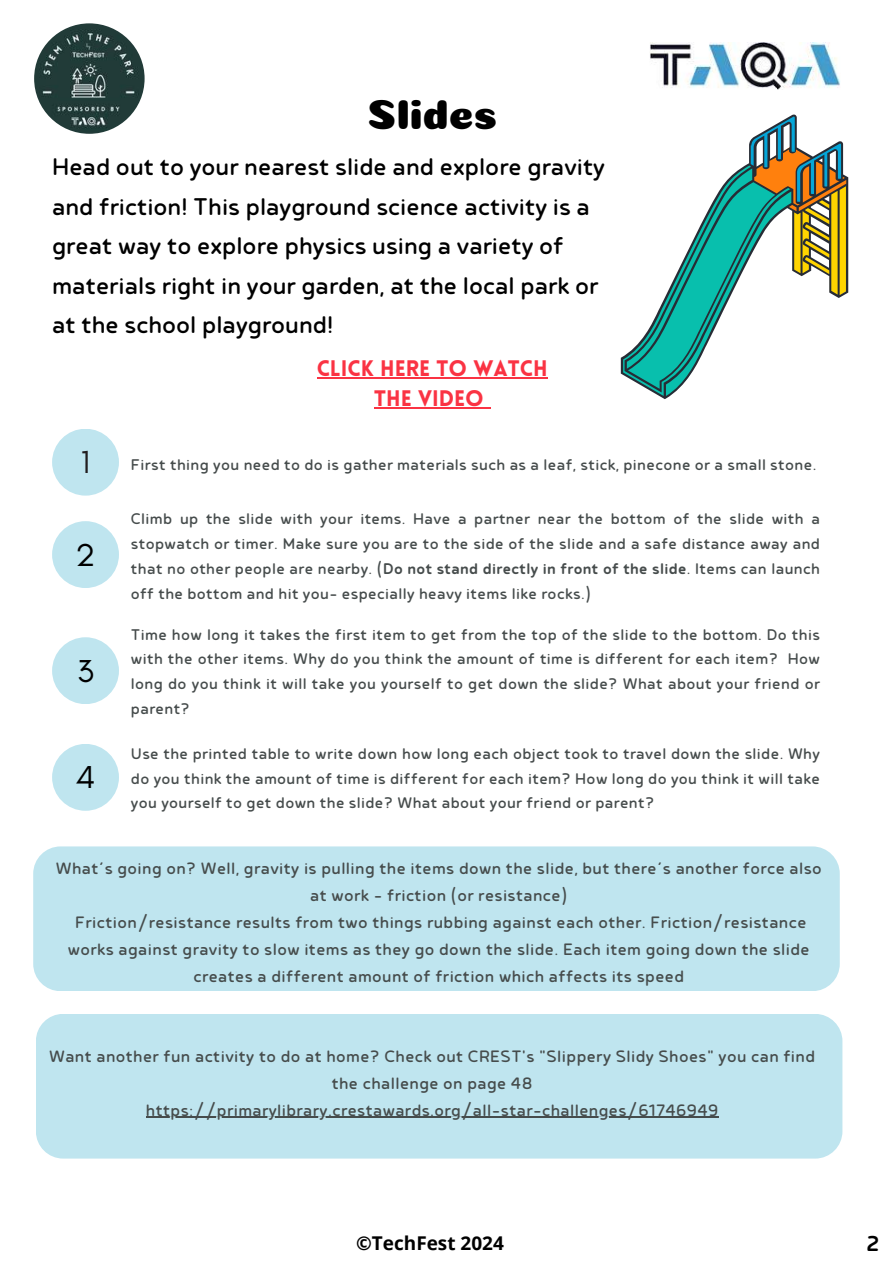
<style>
.page{position:relative;width:894px;height:1264px;background:#fff}
.page>*{position:absolute;margin:0;border:0;box-sizing:border-box;transform-origin:0 0}
.t1{font:42px "Coiny";color:#000}
.t2{font:32.25px "Glacial Indifference";color:#000}
.t3{font:32.25px "Glacial Indifference";color:#221e1f}
.t4{font:28.5px/39.3px "Betm Rounded";color:#000}
.t5{font:500 25.5px "Betm Rounded";color:#000}
.t6{font:900 21.9px/30.3px "Lovelo";color:#fa3343;text-align:center}
.t7{font:19.5px/27px "Betm Rounded";letter-spacing:.02em;color:#464c4c;text-align:center}
.t8{font:700 18.9px "Open Sans";color:#000}
.t9{font:18.3px/24.9px "Betm Rounded";letter-spacing:.02em;color:#464c4c;text-align:justify}
.s1{font-weight:500}
</style>
<div class="page">
<div style="left:33px;top:846px;width:806px;height:145px;background:#bfe5ef;border-radius:27px"></div>
<div style="left:52px;top:429px;width:67px;height:66px;background:#bfe5ef;border-radius:50%"></div>
<div style="left:52px;top:521px;width:67px;height:67px;background:#bfe5ef;border-radius:50%"></div>
<div style="left:52px;top:637px;width:67px;height:67px;background:#bfe5ef;border-radius:50%"></div>
<div style="left:52px;top:744px;width:67px;height:66px;background:#bfe5ef;border-radius:50%"></div>
<svg style="left:620px;top:114px;width:228px;height:285px"></svg>
<div style="left:36px;top:1013px;width:806px;height:145px;background:#bfe5ef;border-radius:27px"></div>
<hr style="left:146px;top:1116px;width:572px;height:1px;background:#464c4c">
<hr style="left:316px;top:377px;width:231px;height:1px;background:#fa3343">
<hr style="left:374px;top:407px;width:109px;height:2px;background:#fa3343">
<svg style="left:483px;top:407px;width:7px;height:2px"></svg>
<img style="left:650px;top:43px;width:189px;height:46px">
<img style="left:34px;top:23px;width:110px;height:111px;border-radius:50%">
<h1 class="t1" style="left:367px;top:90px;width:131px">Slides</h1>
<h3 class="t4" style="left:52px;top:145px;width:554px">Head out to your nearest slide and explore gravity and friction! This playground science activity is a great way to explore physics using a variety of materials right in your garden, at the local park or at the school playground!</h3>
<p class="t6" style="left:316px;top:355px;width:232px">CLICK HERE TO WATCH<br>THE VIDEO</p>
<h2 class="t3" style="left:81px;top:442px;width:11px">1</h2>
<p class="t9" style="left:131px;top:450px;width:686px">First thing you need to do is gather materials such as a leaf, stick, pinecone or a small stone.</p>
<h2 class="t2" style="left:76px;top:535px;width:21px">2</h2>
<h2 class="t2" style="left:77px;top:651px;width:18px">3</h2>
<h2 class="t2" style="left:76px;top:757px;width:21px">4</h2>
<p class="t9" style="left:131px;top:505px;width:690px">Climb up the slide with your items. Have a partner near the bottom of the slide with a stopwatch or timer. Make sure you are to the side of the slide and a safe distance away and that no other people are nearby. (<span class="s1">Do not stand directly in front of the slide</span>. Items can launch off the bottom and hit you- especially heavy items like rocks.)</p>
<p class="t9" style="left:131px;top:620px;width:690px">Time how long it takes the first item to get from the top of the slide to the bottom. Do this with the other items. Why do you think the amount of time is different for each item? How long do you think it will take you yourself to get down the slide? What about your friend or parent?</p>
<p class="t9" style="left:131px;top:739px;width:690px">Use the printed table to write down how long each object took to travel down the slide. Why do you think the amount of time is different for each item? How long do you think it will take you yourself to get down the slide? What about your friend or parent?</p>
<p class="t7" style="left:56px;top:853px;width:767px">What’s going on? Well, gravity is pulling the items down the slide, but there’s another force also at work – friction (or resistance)<br>Friction/resistance results from two things rubbing against each other. Friction/resistance works against gravity to slow items as they go down the slide. Each item going down the slide creates a different amount of friction which affects its speed</p>
<p class="t7" style="left:49px;top:1040px;width:767px">Want another fun activity to do at home? Check out CREST's "Slippery Slidy Shoes" you can find the challenge on page 48 https://primarylibrary.crestawards.org/all-star-challenges/61746949</p>
<p class="t8" style="left:356px;top:1229px;width:149px">©TechFest 2024</p>
<h3 class="t5" style="left:866px;top:1223px;width:14px">2</h3>
</div>
